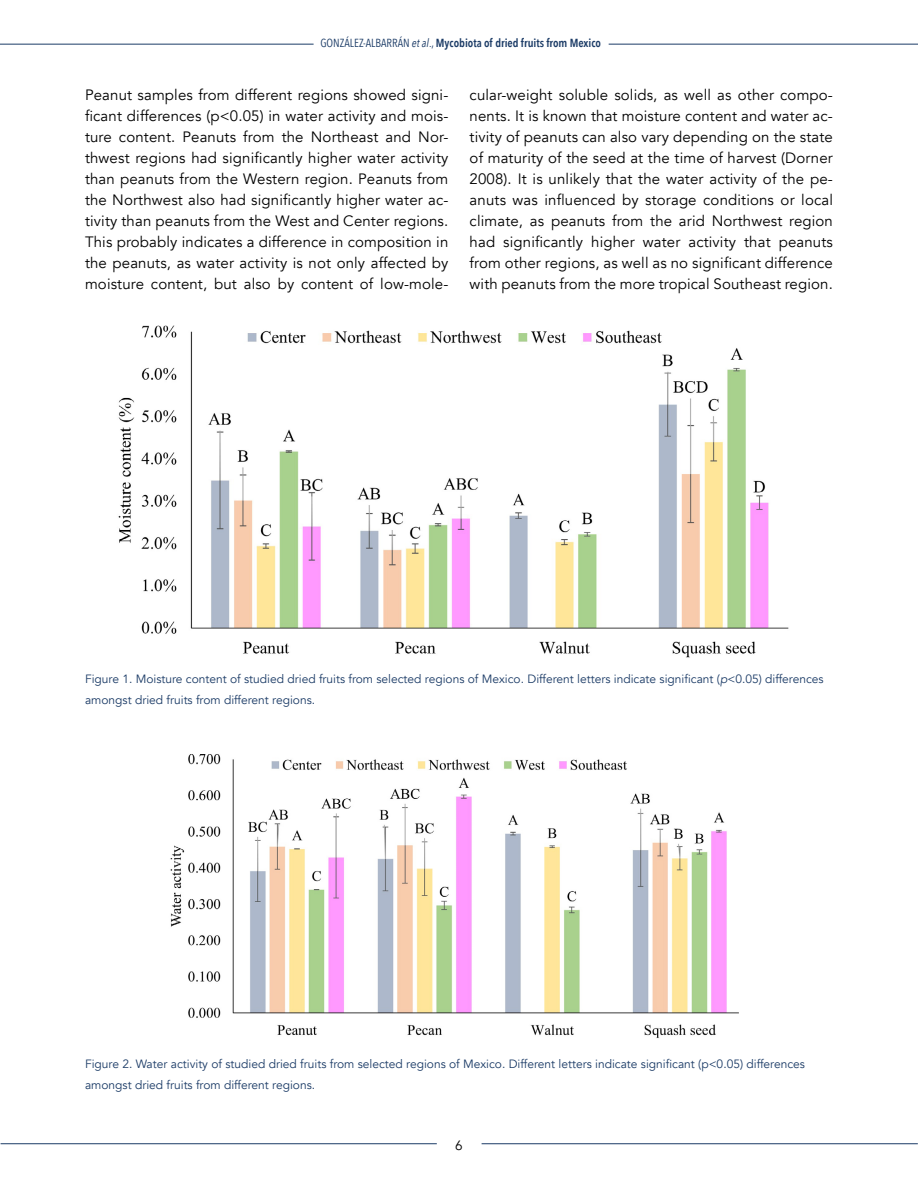
<style>
.page{position:relative;width:918px;height:1188px;background:#fff}
.page>*{position:absolute;margin:0;border:0;box-sizing:border-box;transform-origin:0 0}
.t1{font:15px/21px "Avenir";letter-spacing:.01em;color:#000;text-align:justify}
.t2{font:13.5px "Avenir";color:#000}
.t3{font:12px/21px "Avenir";color:#1b3b66}
.t4{font:600 11.7px "Avenir Next Condensed";color:#1b3b66}
.s1{font-weight:400}
.s2{font-weight:400;font-style:italic}
.s3{font-style:italic}
</style>
<div class="page">
<hr style="left:0;top:44px;width:314px;height:1px;background:#1b3b66">
<hr style="left:609px;top:44px;width:309px;height:1px;background:#1b3b66">
<hr style="left:482px;top:1143px;width:436px;height:1px;background:#1b3b66">
<hr style="left:1px;top:1143px;width:436px;height:1px;background:#1b3b66">
<img style="left:118px;top:325px;width:671px;height:333px">
<img style="left:170px;top:754px;width:569px;height:284px">
<p class="t4" style="left:320px;top:33px;width:282px"><span class="s1">GONZÁLEZ-ALBARRÁN</span> <span class="s2">et al</span><span class="s1">.,</span> Mycobiota of dried fruits from Mexico</p>
<p class="t1" style="left:85px;top:85px;width:365px">Peanut samples from different regions showed signi&shy;ficant differences (p&lt;0.05) in water activity and mois&shy;ture content. Peanuts from the Northeast and Nor&shy;thwest regions had significantly higher water activity than peanuts from the Western region. Peanuts from the Northwest also had significantly higher water ac&shy;tivity than peanuts from the West and Center regions.<br>This probably indicates a difference in composition in the peanuts, as water activity is not only affected by moisture content, but also by content of low-mole-</p>
<p class="t1" style="left:470px;top:85px;width:365px">cular-weight soluble solids, as well as other compo&shy;nents. It is known that moisture content and water ac&shy;tivity of peanuts can also vary depending on the state of maturity of the seed at the time of harvest (Dorner 2008). It is unlikely that the water activity of the pe&shy;anuts was influenced by storage conditions or local climate, as peanuts from the arid Northwest region had significantly higher water activity that peanuts from other regions, as well as no significant difference with peanuts from the more tropical Southeast region.</p>
<p class="t3" style="left:85px;top:669px;width:740px">Figure 1. Moisture content of studied dried fruits from selected regions of Mexico. Different letters indicate significant (<span class="s3">p</span>&lt;0.05) differences amongst dried fruits from different regions.</p>
<p class="t3" style="left:85px;top:1054px;width:721px">Figure 2. Water activity of studied dried fruits from selected regions of Mexico. Different letters indicate significant (p&lt;0.05) differences amongst dried fruits from different regions.</p>
<p class="t2" style="left:455px;top:1137px;width:9px">6</p>
</div>
